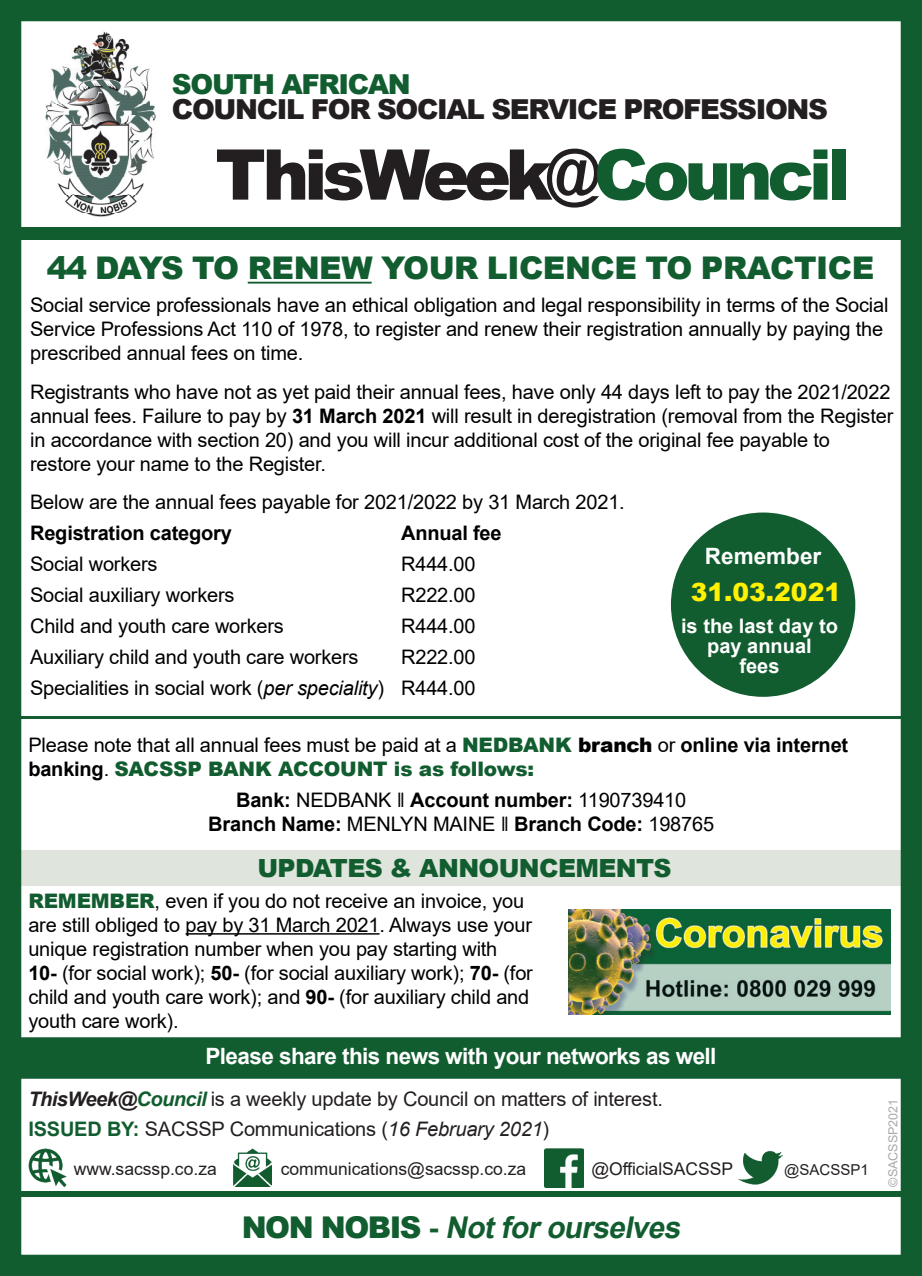
<style>
.page{position:relative;width:922px;height:1276px;background:#fff}
.page>*{position:absolute;margin:0;border:0;box-sizing:border-box;transform-origin:0 0}
.t1{font:900 70px "Arial";letter-spacing:-.075em;color:#231f20}
.t2{font:900 31.25px "Arial";letter-spacing:-.015em;color:#125d30}
.t3{font:italic 700 30px "Arial";color:#125d30}
.t4{font:900 27.5px "Arial";letter-spacing:-.05em;color:#231f20}
.t5{font:900 27.5px "Arial";letter-spacing:-.05em;color:#125d30}
.t6{font:900 25px "Arial";letter-spacing:-.025em;color:#125d30}
.t7{font:900 25px "Arial";color:#fff101}
.t8{font:700 22.5px "Arial";letter-spacing:-.025em;color:#fff}
.t9{font:700 22.5px "Arial";color:#fff}
.t10{font:20px/24px "Arial";letter-spacing:-.01em;color:#000}
.t11{font:700 20px/24px "Arial";letter-spacing:-.01em;color:#000;text-align:center}
.t12{font:20px/29.5px "Arial";letter-spacing:-.01em;color:#231f20}
.t13{font:700 20px/20px "Arial";color:#fff;text-align:center}
.t14{font:17.5px "Arial";color:#231f20}
.t15{font:15px "Arial";color:#231f20}
.t16{font:12.5px "Arial";color:#a8a9ad}
.s1{color:#125d30}
.s2{font-weight:700}
.s3{font-style:italic}
.s4{font-weight:900;color:#125d30}
.s5{font-weight:900}
.s6{font-weight:400}
.s7{font-weight:700;font-style:italic}
.s8{font-weight:700;font-style:italic;color:#125d30}
.s9{font-weight:700;color:#125d30}
.s10{font-weight:900;font-style:normal}
.s11{font-style:normal}
</style>
<div class="page">
<div style="left:0;top:850px;width:921px;height:36px;background:#dfe5dc"></div>
<img style="left:45px;top:32px;width:110px;height:184px">
<div style="left:14px;top:227px;width:893px;height:12px;background:#125d30"></div>
<div style="left:14px;top:1191px;width:893px;height:5px;background:#125d30"></div>
<hr style="left:248px;top:282px;width:123px;height:1px;background:#125d30">
<img style="left:28px;top:1148px;width:39px;height:39px">
<img style="left:544px;top:1148px;width:39px;height:39px">
<img style="left:738px;top:1151px;width:44px;height:34px">
<img style="left:233px;top:1148px;width:39px;height:38px">
<hr style="left:0;top:716px;width:914px;height:2px;background:#125d30">
<div style="left:670px;top:512px;width:185px;height:185px;background:#125d30;border-radius:50%"></div>
<hr style="left:185px;top:933px;width:194px;height:1px;background:#000">
<img style="left:568px;top:909px;width:321px;height:106px">
<div style="left:0;top:1038px;width:921px;height:39px;background:#125d30"></div>
<div style="left:0;top:1037px;width:921px;height:41px;border:2px solid #125d30"></div>
<div style="left:0;top:0;width:921px;height:1276px;border:21px solid #125d30"></div>
<h3 class="t5" style="left:172px;top:64px;width:240px">SOUTH AFRICAN</h3>
<h3 class="t4" style="left:172px;top:89px;width:657px">COUNCIL FOR SOCIAL SERVICE PROFESSIONS</h3>
<h1 class="t1" style="left:215px;top:124px;width:636px">ThisWeek@<span class="s1">Council</span></h1>
<h2 class="t2" style="left:47px;top:245px;width:828px">44 DAYS TO RENEW YOUR LICENCE TO PRACTICE</h2>
<p class="t10" style="left:30px;top:293px;width:859px">Social service professionals have an ethical obligation and legal responsibility in terms of the Social<br>Service Professions Act 110 of 1978, to register and renew their registration annually by paying the prescribed annual fees on time.</p>
<p class="t10" style="left:30px;top:379px;width:864px">Registrants who have not as yet paid their annual fees, have only 44 days left to pay the 2021/2022 annual fees. Failure to pay by <span class="s2">31 March 2021</span> will result in deregistration (removal from the Register in accordance with section 20) and you will incur additional cost of the original fee payable to restore your name to the Register.</p>
<p class="t10" style="left:30px;top:489px;width:596px">Below are the annual fees payable for 2021/2022 by 31 March 2021.</p>
<p class="t11" style="left:30px;top:521px;width:203px">Registration category</p>
<p class="t11" style="left:401px;top:521px;width:102px">Annual fee</p>
<p class="t10" style="left:30px;top:552px;width:129px">Social workers</p>
<p class="t10" style="left:401px;top:552px;width:76px">R444.00</p>
<p class="t10" style="left:30px;top:583px;width:206px">Social auxiliary workers</p>
<p class="t10" style="left:401px;top:583px;width:76px">R222.00</p>
<p class="t10" style="left:30px;top:614px;width:255px">Child and youth care workers</p>
<p class="t10" style="left:401px;top:614px;width:76px">R444.00</p>
<p class="t10" style="left:30px;top:645px;width:330px">Auxiliary child and youth care workers</p>
<p class="t9" style="left:704px;top:540px;width:118px">Remember</p>
<p class="t7" style="left:690px;top:574px;width:152px">31.03.2021</p>
<p class="t13" style="left:681px;top:616px;width:158px">is the last day to pay annual<br>fees</p>
<p class="t10" style="left:30px;top:641px;width:447px;line-height:31px;text-align:right">R222.00<br>Specialities in social work (<span class="s3">per speciality</span>) R444.00</p>
<p class="t10" style="left:28px;top:732px;width:821px">Please note that all annual fees must be paid at a <span class="s4">NEDBANK</span> <span class="s5">branch</span> or <span class="s2">online via internet banking</span>. <span class="s4">SACSSP BANK ACCOUNT is as follows:</span></p>
<p class="t11" style="left:208px;top:788px;width:507px">Bank: <span class="s6">NEDBANK ‖</span> Account number: <span class="s6">1190739410<br></span>Branch Name: <span class="s6">MENLYN MAINE ‖</span> Branch Code: <span class="s6">198765</span></p>
<p class="t6" style="left:257px;top:850px;width:415px">UPDATES &amp; ANNOUNCEMENTS</p>
<p class="t10" style="left:28px;top:888px;width:506px"><span class="s4">REMEMBER</span>, even if you do not receive an invoice, you are still obliged to pay by 31 March 2021. Always use your unique registration number when you pay starting with<br><span class="s2">10-</span> (for social work); <span class="s2">50-</span> (for social auxiliary work); <span class="s2">70-</span> (for child and youth care work); and <span class="s2">90-</span> (for auxiliary child and youth care work).</p>
<p class="t8" style="left:205px;top:1040px;width:512px">Please share this news with your networks as well</p>
<p class="t12" style="left:28px;top:1084px;width:636px"><span class="s7">ThisWeek@</span><span class="s8">Council</span> is a weekly update by Council on matters of interest.<br><span class="s9">ISSUED BY:</span> SACSSP Communications (<span class="s3">16 February 2021</span>)</p>
<p class="t16" style="left:884px;top:1186px;width:89px;rotate:-90deg">©SACSSP2021</p>
<p class="t14" style="left:74px;top:1157px;width:144px">www.sacssp.co.za</p>
<p class="t14" style="left:281px;top:1157px;width:247px">communications@sacssp.co.za</p>
<p class="t14" style="left:591px;top:1157px;width:143px">@OfficialSACSSP</p>
<p class="t15" style="left:784px;top:1159px;width:86px">@SACSSP1</p>
<h3 class="t3" style="left:242px;top:1206px;width:447px"><span class="s10">N O N N O B I S</span> <span class="s11">-</span> Notforourselves</h3>
</div>
